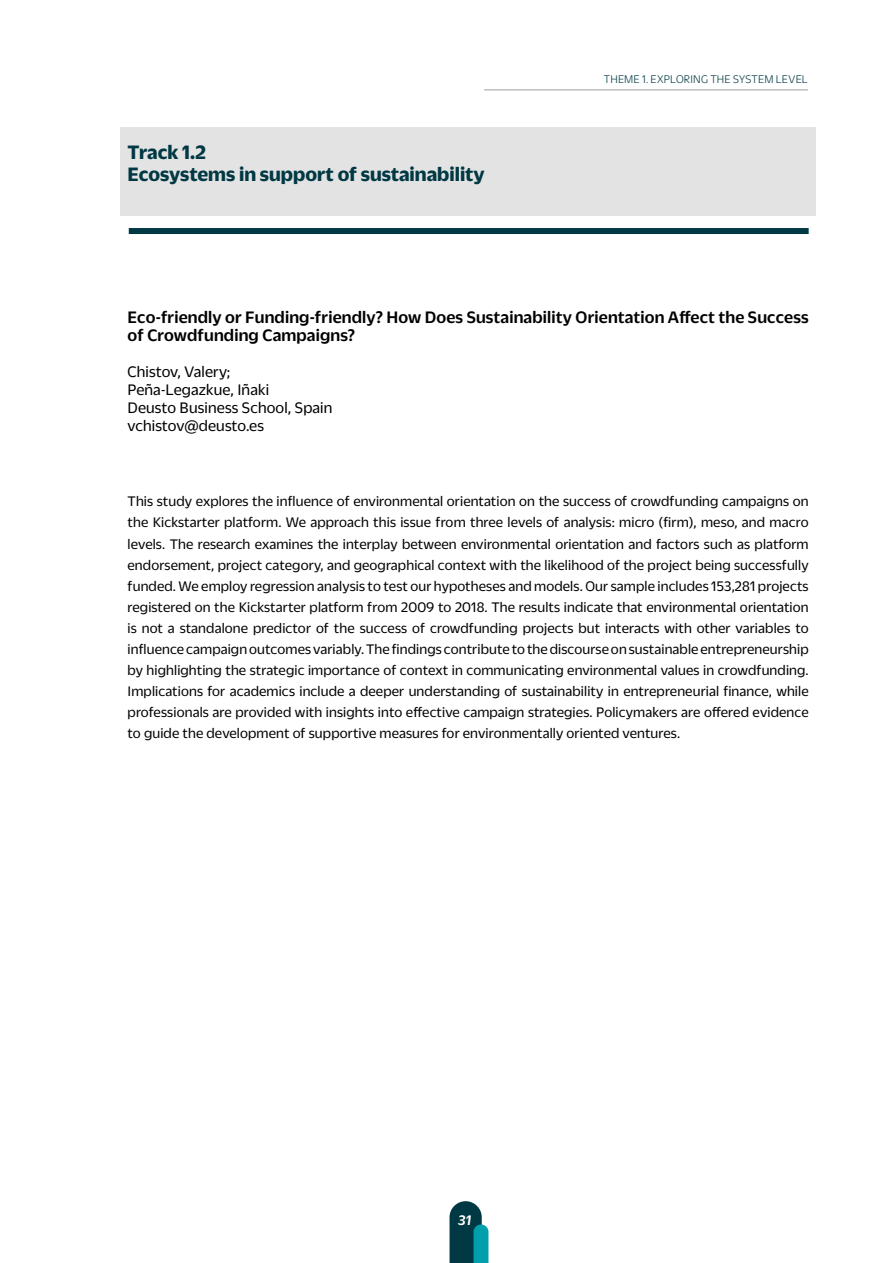
<style>
.page{position:relative;width:893px;height:1263px;background:#fff}
.page>*{position:absolute;margin:0;border:0;box-sizing:border-box;transform-origin:0 0}
.t1{font:700 21px/22.6px "Duplicate Sans";color:#003843}
.t2{font:500 18px/18px "Duplicate Sans";letter-spacing:.01em;color:#000}
.t3{font:16.5px/18px "Duplicate Sans";letter-spacing:.01em;color:#000}
.t4{font:15px/21px "Duplicate Sans";letter-spacing:.01em;color:#000;text-align:justify}
.t5{font:italic 500 15px "Duplicate Sans";color:#fff}
.t6{font:300 12px "Duplicate Sans";letter-spacing:.015em;color:#003843}
</style>
<div class="page">
<hr style="left:484px;top:90px;width:324px;height:1px;background:#9d9d9c">
<svg style="left:449px;top:1201px;width:39px;height:62px;background:#206872"></svg>
<div style="left:120px;top:127px;width:696px;height:88px;background:#e3e3e3"></div>
<div style="left:129px;top:228px;width:680px;height:6px;background:#003843"></div>
<h1 class="t1" style="left:128px;top:139px;width:359px">Track 1.2<br>Ecosystems in support of sustainability</h1>
<p class="t6" style="left:604px;top:72px;width:206px">THEME 1. EXPLORING THE SYSTEM LEVEL</p>
<p class="t2" style="left:128px;top:307px;width:683px">Eco-friendly or Funding-friendly? How Does Sustainability Orientation Affect the Success of Crowdfunding Campaigns?</p>
<p class="t3" style="left:128px;top:362px;width:206px">Chistov, Valery;<br>Peña-Legazkue, Iñaki<br>Deusto Business School, Spain vchistov@deusto.es</p>
<p class="t4" style="left:128px;top:490px;width:683px">This study explores the influence of environmental orientation on the success of crowdfunding campaigns on the Kickstarter platform. We approach this issue from three levels of analysis: micro (firm), meso, and macro levels. The research examines the interplay between environmental orientation and factors such as platform endorsement, project category, and geographical context with the likelihood of the project being successfully funded. We employ regression analysis to test our hypotheses and models. Our sample includes 153,281 projects registered on the Kickstarter platform from 2009 to 2018. The results indicate that environmental orientation is not a standalone predictor of the success of crowdfunding projects but interacts with other variables to influence campaign outcomes variably. The findings contribute to the discourse on sustainable entrepreneurship by highlighting the strategic importance of context in communicating environmental values in crowdfunding.<br>Implications for academics include a deeper understanding of sustainability in entrepreneurial finance, while professionals are provided with insights into effective campaign strategies. Policymakers are offered evidence to guide the development of supportive measures for environmentally oriented ventures.</p>
<p class="t5" style="left:458px;top:1210px;width:15px">31</p>
</div>
